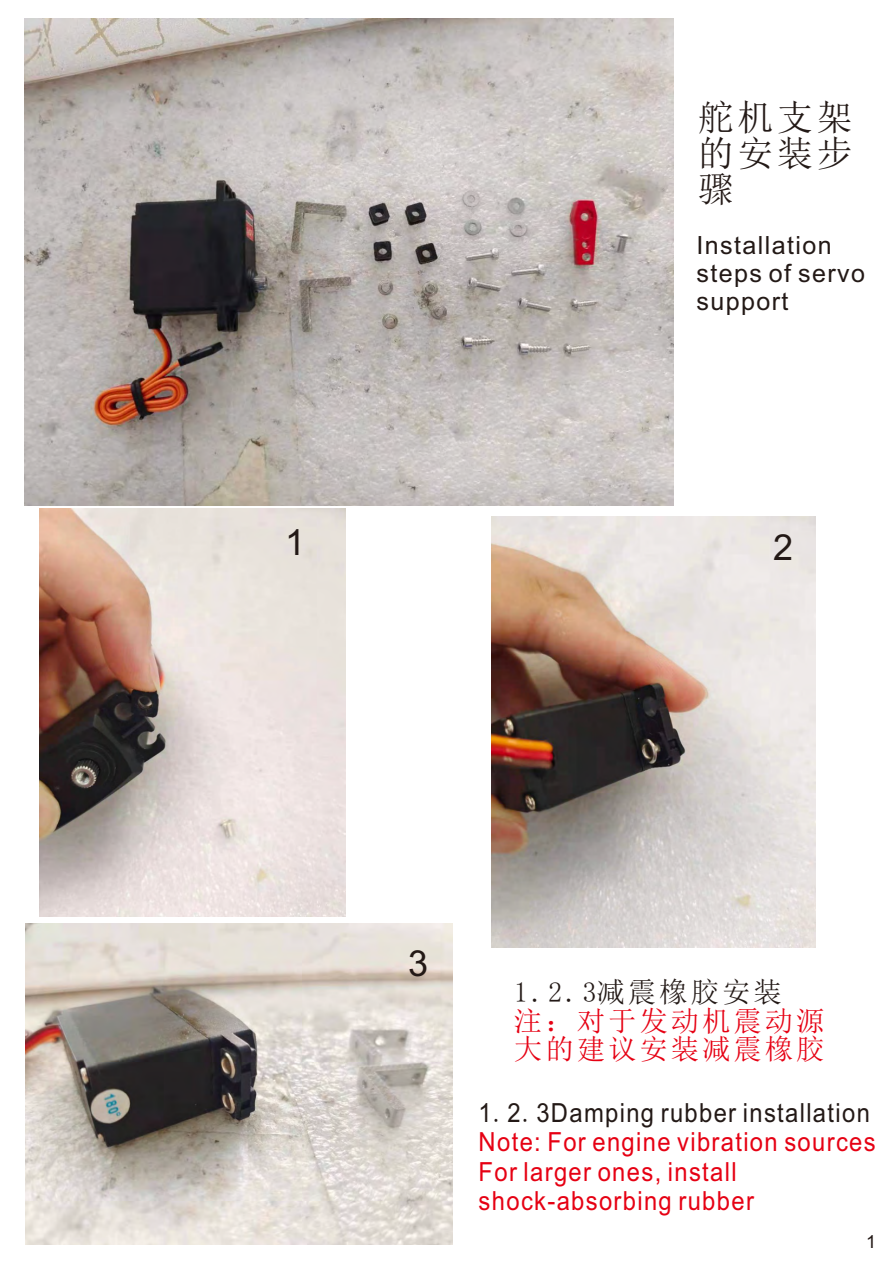
<style>
.page{position:relative;width:893px;height:1263px;background:#fff}
.page>*{position:absolute;margin:0;border:0;box-sizing:border-box;transform-origin:0 0}
.t1{font:36px/36px "Sim Sun";letter-spacing:.1em;color:#231916;text-align:justify}
.t2{font:36px "Arial";color:#231916}
.t3{font:28.5px/28.5px "Sim Sun";letter-spacing:.1em;color:#e60013}
.t4{font:28.5px "Sim Sun";letter-spacing:.1em;color:#231916}
.t5{font:26.4px/29.4px "Arial";letter-spacing:.055em;color:#e60013;scale:.9 1}
.t6{font:25.05px/28px "Arial";letter-spacing:.055em;color:#231916}
.t7{font:18px "Arial";color:#231916}
.s1{color:#231916}
.s2{font-family:"Sim Sun";color:#231916}
</style>
<div class="page">
<img style="left:25px;top:19px;width:648px;height:486px">
<img style="left:25px;top:923px;width:428px;height:321px">
<img style="left:40px;top:508px;width:306px;height:409px">
<img style="left:491px;top:516px;width:324px;height:432px">
<h1 class="t1" style="left:698px;top:99px;width:156px">舵机支架的安装步骤</h1>
<p class="t6" style="left:696px;top:233px;width:170px">Installation steps of servo support</p>
<h1 class="t2" style="left:285px;top:529px;width:22px">1</h1>
<h1 class="t2" style="left:773px;top:534px;width:22px">2</h1>
<h1 class="t2" style="left:408px;top:950px;width:22px">3</h1>
<p class="t4" style="left:514px;top:978px;width:269px">1.2.3减震橡胶安装</p>
<p class="t3" style="left:514px;top:1006px;width:312px">注：对于发动机震动源大的建议安装减震橡胶</p>
<p class="t5" style="left:479px;top:1100px;width:443px"><span class="s1">1</span><span class="s2">.</span><span class="s1">2</span><span class="s2">.</span><span class="s1">3Damping rubber installation<br></span>Note: For engine vibration sources<br>For larger ones, install shock-absorbing rubber</p>
<p class="t7" style="left:866px;top:1235px;width:12px">1</p>
</div>
